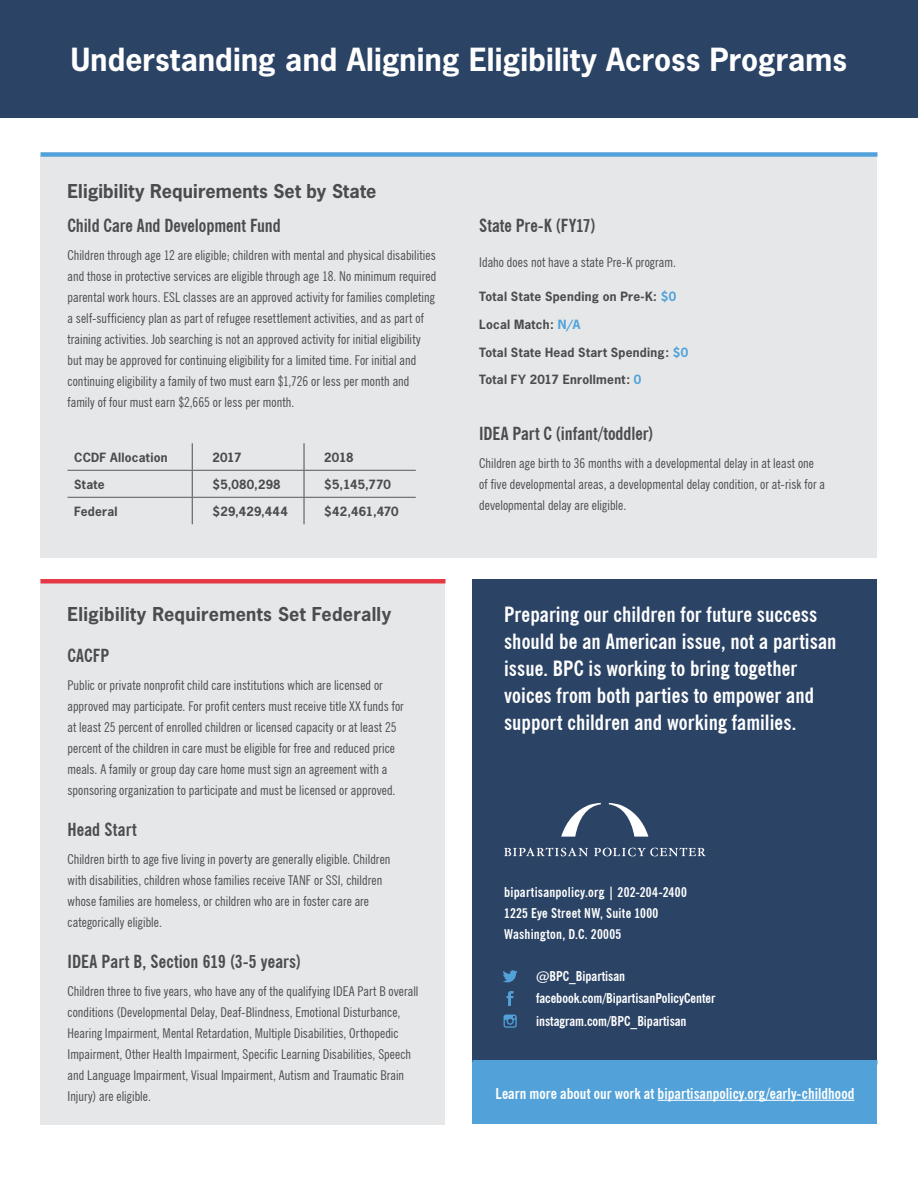
<style>
.page{position:relative;width:918px;height:1188px;background:#fff}
.page>*{position:absolute;margin:0;border:0;box-sizing:border-box;transform-origin:0 0}
.t1{font:700 30px "News Gothic";letter-spacing:.005em;color:#fff}
.Body{font:700 condensed 21px/27px "News Gothic BT";letter-spacing:.005em;color:#fff}
.Body-2{font:700 condensed 18px "News Gothic BT";color:#4b4c4d}
.Body-3{font:700 18px "News Gothic";letter-spacing:.01em;color:#4b4c4d}
.Body-4{font:700 condensed 15px "News Gothic BT";letter-spacing:.005em;color:#fff}
.Body-5{font:condensed 13.5px/21px "News Gothic BT";letter-spacing:.005em;color:#4b4c4d}
.Body-6{font:700 condensed 13.5px "News Gothic BT";color:#fff}
.Body-7{font:700 condensed 13.5px/21px "News Gothic BT";letter-spacing:.02em;color:#fff}
.Body-8{font:700 12px "News Gothic";letter-spacing:.02em;color:#4b4c4d}
.s1{color:#52a2d9}
</style>
<div class="page">
<div style="left:0;top:0;width:918px;height:117px;background:#2b4365"></div>
<div style="left:40px;top:156px;width:838px;height:402px;background:#e6e7e9"></div>
<div style="left:40px;top:579px;width:406px;height:545px;background:#e6e7e9"></div>
<div style="left:472px;top:579px;width:406px;height:543px;background:#2b4365"></div>
<svg style="left:504px;top:848px;width:84px;height:9px"></svg>
<svg style="left:594px;top:848px;width:112px;height:9px"></svg>
<svg style="left:609px;top:803px;width:39px;height:34px"></svg>
<svg style="left:561px;top:803px;width:40px;height:34px"></svg>
<svg style="left:504px;top:1015px;width:13px;height:13px"></svg>
<svg style="left:507px;top:991px;width:7px;height:15px"></svg>
<svg style="left:503px;top:970px;width:15px;height:12px"></svg>
<div style="left:472px;top:1062px;width:406px;height:62px;background:#52a2d9"></div>
<hr style="left:658px;top:1100px;width:196px;height:1px;background:#fff">
<div style="left:472px;top:1060px;width:406px;height:5px;background:#52a2d9"></div>
<div style="left:40px;top:152px;width:838px;height:5px;background:#52a2d9"></div>
<div style="left:40px;top:579px;width:406px;height:5px;background:#e53945"></div>
<svg style="left:192px;top:443px;width:1px;height:81px"></svg>
<svg style="left:304px;top:443px;width:1px;height:81px"></svg>
<hr style="left:68px;top:470px;width:124px;height:1px;background:#57585a">
<hr style="left:192px;top:470px;width:112px;height:1px;background:#57585a">
<hr style="left:304px;top:470px;width:112px;height:1px;background:#57585a">
<hr style="left:68px;top:497px;width:124px;height:1px;background:#57585a">
<hr style="left:192px;top:497px;width:112px;height:1px;background:#57585a">
<hr style="left:304px;top:497px;width:112px;height:1px;background:#57585a">
<p class="t1" style="left:71px;top:40px;width:778px">Understanding and Aligning Eligibility Across Programs</p>
<p class="Body-3" style="left:68px;top:179px;width:310px">Eligibility Requirements Set by State</p>
<p class="Body-2" style="left:68px;top:215px;width:215px">Child Care And Development Fund</p>
<p class="Body-5" style="left:68px;top:245px;width:370px">Children through age 12 are eligible; children with mental and physical disabilities and those in protective services are eligible through age 18. No minimum required parental work hours. ESL classes are an approved activity for families completing a self-sufficiency plan as part of refugee resettlement activities, and as part of training activities. Job searching is not an approved activity for initial eligibility but may be approved for continuing eligibility for a limited time. For initial and continuing eligibility a family of two must earn $1,726 or less per month and family of four must earn $2,665 or less per month.</p>
<p class="Body-8" style="left:74px;top:449px;width:95px">CCDF Allocation</p>
<p class="Body-8" style="left:212px;top:449px;width:31px">2017</p>
<p class="Body-8" style="left:324px;top:449px;width:31px">2018</p>
<p class="Body-8" style="left:74px;top:476px;width:32px">State</p>
<p class="Body-8" style="left:212px;top:476px;width:70px">$5,080,298</p>
<p class="Body-8" style="left:324px;top:476px;width:68px">$5,145,770</p>
<p class="Body-8" style="left:74px;top:503px;width:45px">Federal</p>
<p class="Body-8" style="left:212px;top:503px;width:77px">$29,429,444</p>
<p class="Body-8" style="left:324px;top:503px;width:76px">$42,461,470</p>
<p class="Body-3" style="left:68px;top:602px;width:325px">Eligibility Requirements Set Federally</p>
<p class="Body-2" style="left:68px;top:645px;width:43px">CACFP</p>
<p class="Body-5" style="left:68px;top:674px;width:338px">Public or private nonprofit child care institutions which are licensed or approved may participate. For profit centers must receive title XX funds for at least 25 percent of enrolled children or licensed capacity or at least 25 percent of the children in care must be eligible for free and reduced price meals. A family or group day care home must sign an agreement with a sponsoring organization to participate and must be licensed or approved.</p>
<p class="Body-2" style="left:68px;top:819px;width:71px">Head Start</p>
<p class="Body-5" style="left:68px;top:848px;width:324px">Children birth to age five living in poverty are generally eligible. Children with disabilities, children whose families receive TANF or SSI, children whose families are homeless, or children who are in foster care are categorically eligible.</p>
<p class="Body-2" style="left:68px;top:951px;width:235px">IDEA Part B, Section 619 (3-5 years)</p>
<p class="Body-5" style="left:68px;top:980px;width:353px">Children three to five years, who have any of the qualifying IDEA Part B overall conditions (Developmental Delay, Deaf-Blindness, Emotional Disturbance, Hearing Impairment, Mental Retardation, Multiple Disabilities, Orthopedic Impairment, Other Health Impairment, Specific Learning Disabilities, Speech and Language Impairment, Visual Impairment, Autism and Traumatic Brain Injury) are eligible.</p>
<p class="Body-2" style="left:479px;top:215px;width:118px">State Pre-K (FY17)</p>
<p class="Body-5" style="left:479px;top:251px;width:198px">Idaho does not have a state Pre-K program.</p>
<p class="Body-8" style="left:479px;top:289px;width:199px">Total State Spending on Pre-K: <span class="s1">$0</span></p>
<p class="Body-8" style="left:479px;top:316px;width:103px">Local Match: <span class="s1">N/A</span></p>
<p class="Body-8" style="left:479px;top:344px;width:211px">Total State Head Start Spending: <span class="s1">$0</span></p>
<p class="Body-8" style="left:479px;top:372px;width:164px">Total FY 2017 Enrollment: <span class="s1">0</span></p>
<p class="Body-2" style="left:479px;top:423px;width:176px">IDEA Part C (infant/toddler)</p>
<p class="Body-5" style="left:479px;top:452px;width:347px">Children age birth to 36 months with a developmental delay in at least one of five developmental areas, a developmental delay condition, or at-risk for a developmental delay are eligible.</p>
<p class="Body" style="left:504px;top:601px;width:334px">Preparing our children for future success should be an American issue, not a partisan issue. BPC is working to bring together voices from both parties to empower and support children and working families.</p>
<p class="Body-7" style="left:504px;top:882px;width:184px">bipartisanpolicy.org | 202-204-2400<br>1225 Eye Street NW, Suite 1000<br>Washington, D.C. 20005</p>
<p class="Body-6" style="left:536px;top:968px;width:91px">@BPC_Bipartisan</p>
<p class="Body-6" style="left:536px;top:990px;width:181px">facebook.com/BipartisanPolicyCenter</p>
<p class="Body-6" style="left:536px;top:1013px;width:152px">instagram.com/BPC_Bipartisan</p>
<p class="Body-4" style="left:496px;top:1084px;width:361px">Learn more about our work at bipartisanpolicy.org/early-childhood</p>
</div>
